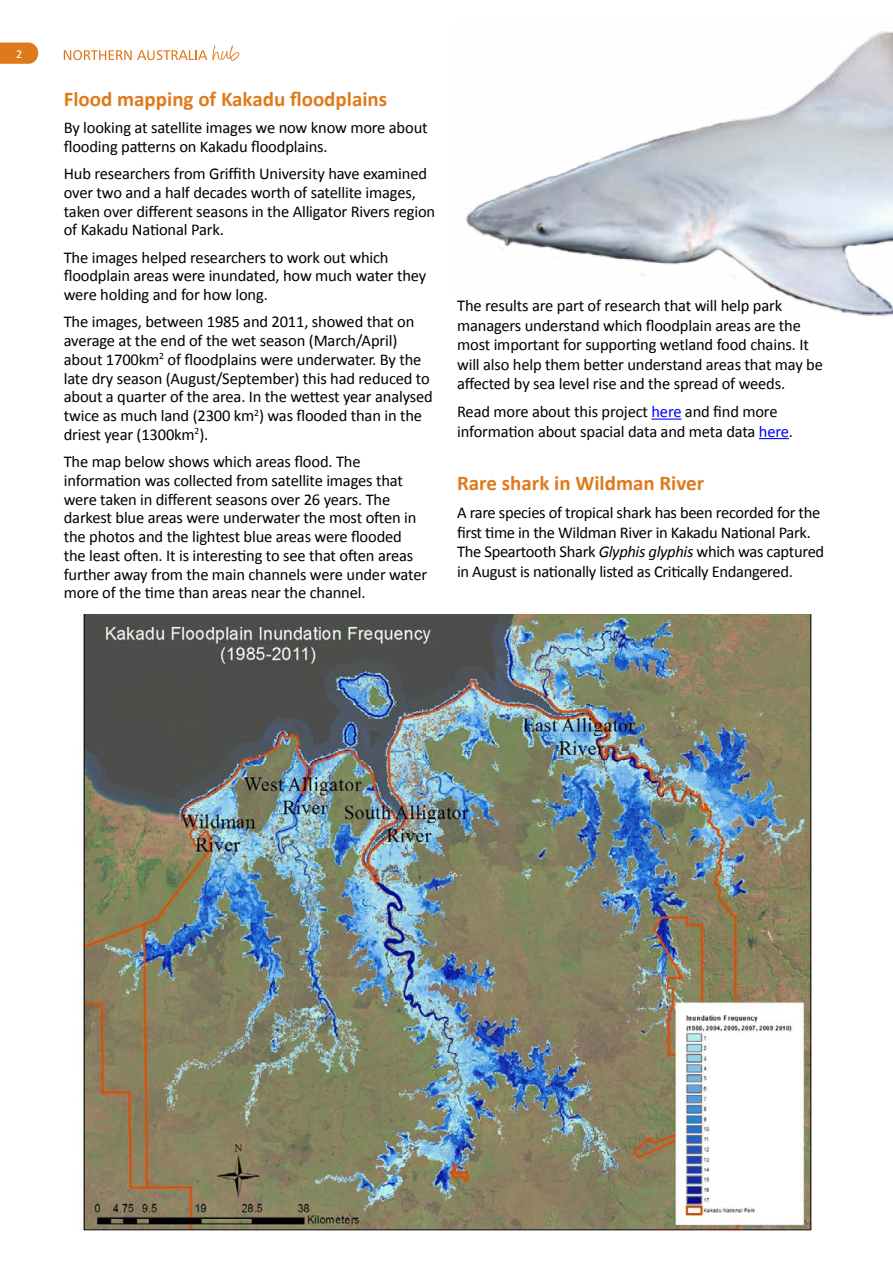
<style>
.page{position:relative;width:893px;height:1263px;background:#fff}
.page>*{position:absolute;margin:0;border:0;box-sizing:border-box;transform-origin:0 0}
.t1{font:700 21px "Calibri";color:#df7a1c}
.t2{font:16.5px/18.8px "Calibri";letter-spacing:-.01em;color:#000}
.t3{font:12px "Calibri";color:#fff}
.s1{color:#00f}
.s2{font-style:italic}
</style>
<div class="page">
<svg style="left:64px;top:50px;width:143px;height:10px"></svg>
<svg style="left:213px;top:45px;width:26px;height:16px"></svg>
<svg style="left:0;top:43px;width:38px;height:21px"></svg>
<img style="left:466px;top:31px;width:427px;height:285px">
<img style="left:79px;top:615px;width:733px;height:616px">
<hr style="left:651px;top:418px;width:30px;height:2px;background:#00f">
<hr style="left:759px;top:438px;width:30px;height:1px;background:#00f">
<p class="t3" style="left:16px;top:46px;width:8px">2</p>
<p class="t1" style="left:64px;top:85px;width:325px">Flood mapping of Kakadu floodplains</p>
<p class="t2" style="left:64px;top:118px;width:365px">By looking at satellite images we now know more about flooding patterns on Kakadu floodplains.</p>
<p class="t2" style="left:64px;top:164px;width:373px">Hub researchers from Griffith University have examined over two and a half decades worth of satellite images, taken over different seasons in the Alligator Rivers region of Kakadu National Park.</p>
<p class="t2" style="left:64px;top:248px;width:364px">The images helped researchers to work out which floodplain areas were inundated, how much water they were holding and for how long.</p>
<p class="t2" style="left:64px;top:312px;width:371px">The images, between 1985 and 2011, showed that on average at the end of the wet season (March/April) about 1700km<sup>2</sup> of floodplains were underwater. By the late dry season (August/September) this had reduced to about a quarter of the area. In the wettest year analysed twice as much land (2300 km<sup>2</sup>) was flooded than in the driest year (1300km<sup>2</sup>).</p>
<p class="t2" style="left:64px;top:452px;width:365px">The map below shows which areas flood. The information was collected from satellite images that were taken in different seasons over 26 years. The darkest blue areas were underwater the most often in the photos and the lightest blue areas were flooded the least often. It is interesting to see that often areas further away from the main channels were under water more of the time than areas near the channel.</p>
<p class="t2" style="left:457px;top:296px;width:367px;line-height:19.5px">The results are part of research that will help park managers understand which floodplain areas are the most important for supporting wetland food chains. It will also help them better understand areas that may be affected by sea level rise and the spread of weeds.</p>
<p class="t2" style="left:457px;top:402px;width:337px;line-height:19.5px">Read more about this project <span class="s1">here</span> and find more information about spacial data and meta data <span class="s1">here</span>.</p>
<p class="t1" style="left:457px;top:470px;width:249px">Rare shark in Wildman River</p>
<p class="t2" style="left:457px;top:503px;width:369px;line-height:19.5px">A rare species of tropical shark has been recorded for the first time in the Wildman River in Kakadu National Park.<br>The Speartooth Shark <span class="s2">Glyphis glyphis</span> which was captured in August is nationally listed as Critically Endangered.</p>
</div>
